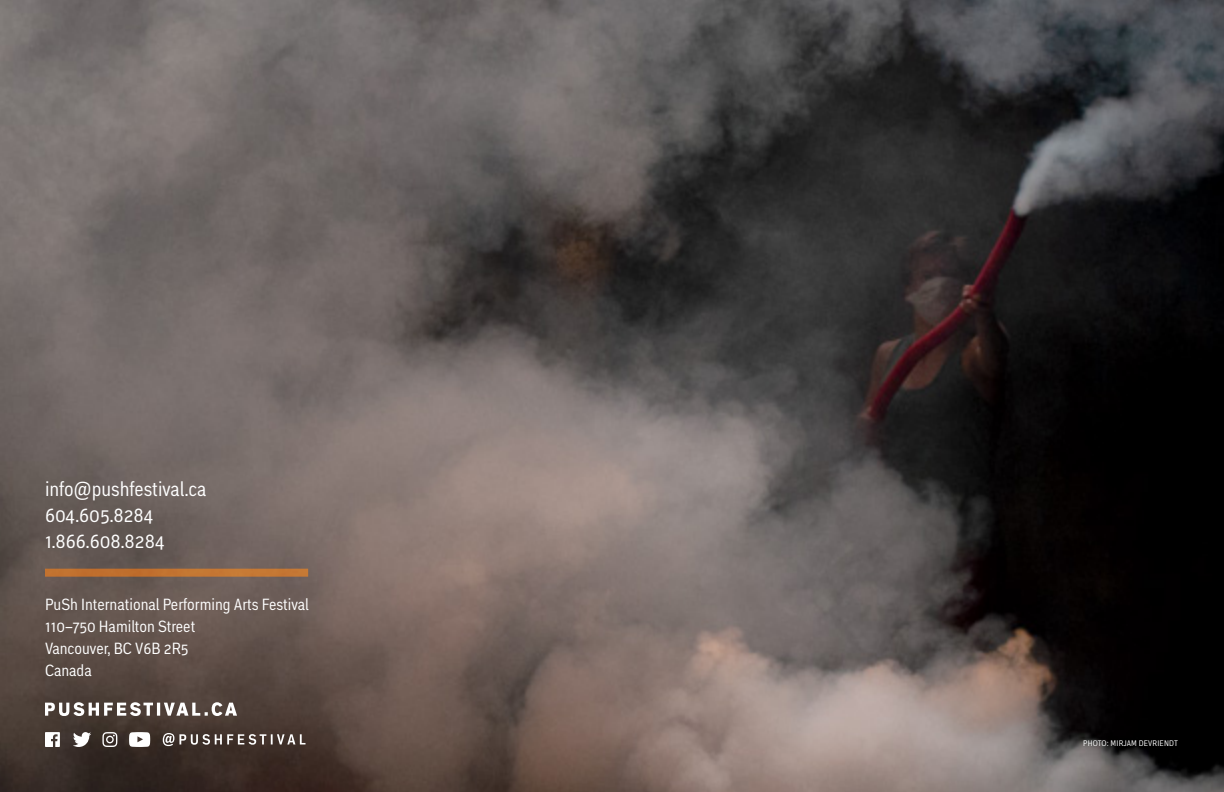
<style>
.page{position:relative;width:1224px;height:792px;background:#fff}
.page>*{position:absolute;margin:0;border:0;box-sizing:border-box;transform-origin:0 0}
.t1{font:condensed 20px/26px "Embarcadero MVB Pro";color:#fff}
.t2{font:condensed 16px/22px "Embarcadero MVB Pro";color:#fff}
.t3{font:condensed 8px "Embarcadero MVB Pro";letter-spacing:.02em;color:#fff}
</style>
<div class="page">
<img style="left:0;top:0;width:1224px;height:792px">
<svg style="left:45px;top:702px;width:192px;height:14px"></svg>
<svg style="left:102px;top:732px;width:15px;height:15px"></svg>
<svg style="left:45px;top:732px;width:15px;height:15px"></svg>
<svg style="left:163px;top:733px;width:143px;height:13px;background:#716661"></svg>
<svg style="left:129px;top:732px;width:21px;height:15px"></svg>
<svg style="left:73px;top:732px;width:18px;height:15px"></svg>
<div style="left:45px;top:569px;width:263px;height:8px;background:#c47431"></div>
<p class="t1" style="left:45px;top:475px;width:163px">info@pushfestival.ca<br>604.605.8284<br>1.866.608.8284</p>
<p class="t2" style="left:45px;top:592px;width:265px">PuSh International Performing Arts Festival<br>110–750 Hamilton Street<br>Vancouver, BC V6B 2R5<br>Canada</p>
<p class="t3" style="left:1083px;top:738px;width:96px">PHOTO: MIRJAM DEVRIENDT</p>
</div>
